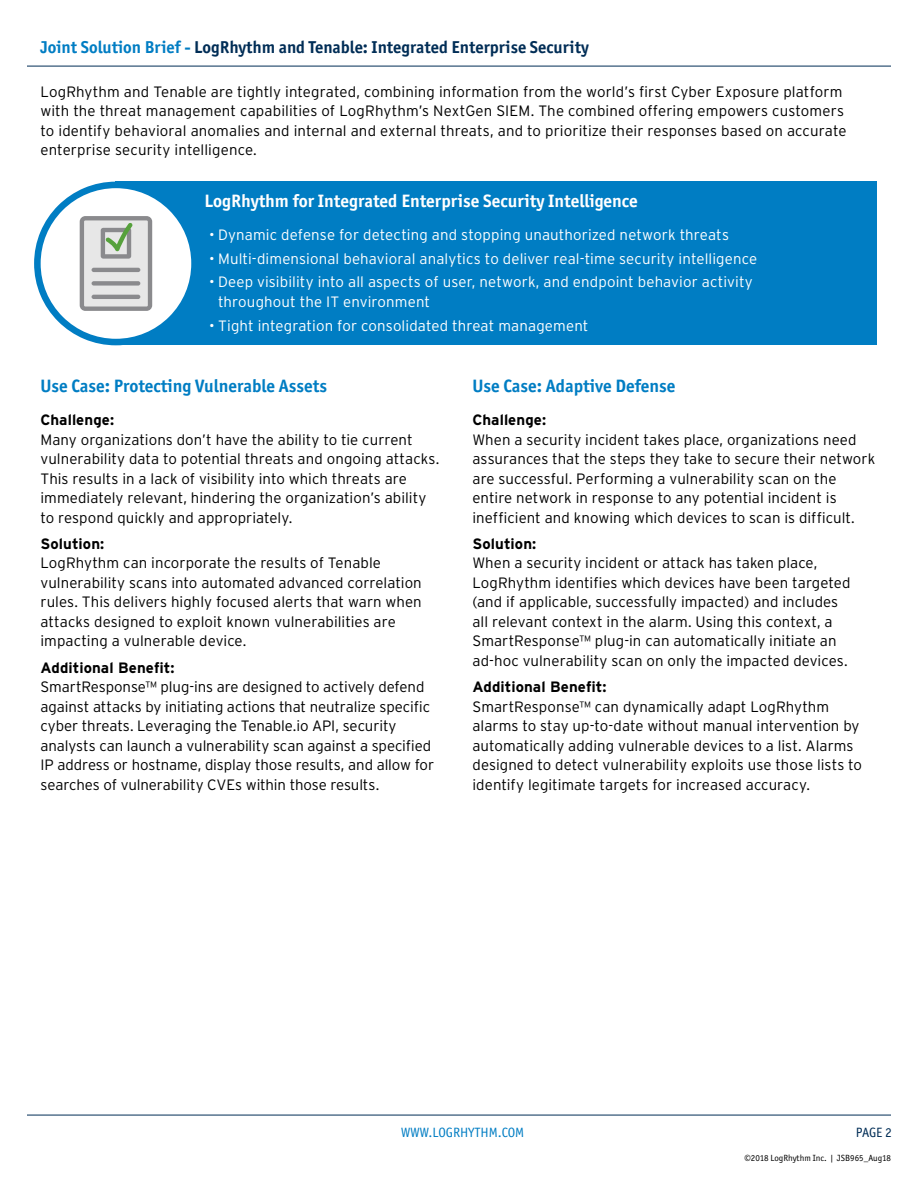
<style>
.page{position:relative;width:918px;height:1188px;background:#fff}
.page>*{position:absolute;margin:0;border:0;box-sizing:border-box;transform-origin:0 0}
.t1{font:700 18px "Officina Sans ITC Std";color:#007dc3}
.t2{font:700 18px "Officina Sans ITC Std";color:#fff}
.t3{font:700 17.25px "Officina Sans ITC Std";color:#002d56}
.t4{font:300 15px/19.5px "Interstate";color:#000}
.t5{font:300 15px/19.5px "Interstate";letter-spacing:.01em;color:#fff}
.t6{font:700 15px "Interstate";letter-spacing:.005em;color:#000}
.t7{font:13.5px "Officina Sans ITC Std";color:#007dc3}
.t8{font:13.5px "Officina Sans ITC Std";color:#002d56}
.t9{font:9px "Officina Sans ITC Std";color:#000}
.s1{color:#007dc3}
</style>
<div class="page">
<hr style="left:27px;top:66px;width:864px;height:1px;background:#002d56">
<hr style="left:27px;top:1115px;width:864px;height:1px;background:#002d56">
<div style="left:115px;top:182px;width:762px;height:163px;background:#007dc3"></div>
<svg style="left:34px;top:182px;width:158px;height:163px"></svg>
<p class="t3" style="left:40px;top:36px;width:550px"><span class="s1">Joint Solution Brief -</span> LogRhythm and Tenable: Integrated Enterprise Security</p>
<p class="t4" style="left:40px;top:82px;width:808px">LogRhythm and Tenable are tightly integrated, combining information from the world’s first Cyber Exposure platform with the threat management capabilities of LogRhythm’s NextGen SIEM. The combined offering empowers customers to identify behavioral anomalies and internal and external threats, and to prioritize their responses based on accurate enterprise security intelligence.</p>
<p class="t2" style="left:205px;top:189px;width:435px">LogRhythm for Integrated Enterprise Security Intelligence</p>
<p class="t5" style="left:209px;top:225px;width:521px">• Dynamic defense for detecting and stopping unauthorized network threats</p>
<p class="t5" style="left:209px;top:248px;width:550px">• Multi-dimensional behavioral analytics to deliver real-time security intelligence</p>
<p class="t5" style="left:218px;top:272px;width:536px;text-indent:-9px">• Deep visibility into all aspects of user, network, and endpoint behavior activity throughout the IT environment</p>
<p class="t5" style="left:209px;top:316px;width:381px">• Tight integration for consolidated threat management</p>
<p class="t1" style="left:40px;top:375px;width:288px">Use Case: Protecting Vulnerable Assets</p>
<p class="t6" style="left:40px;top:411px;width:75px">Challenge:</p>
<p class="t4" style="left:40px;top:429px;width:400px">Many organizations don’t have the ability to tie current vulnerability data to potential threats and ongoing attacks.<br>This results in a lack of visibility into which threats are immediately relevant, hindering the organization’s ability to respond quickly and appropriately.</p>
<p class="t6" style="left:40px;top:534px;width:65px">Solution:</p>
<p class="t4" style="left:40px;top:553px;width:383px">LogRhythm can incorporate the results of Tenable vulnerability scans into automated advanced correlation rules. This delivers highly focused alerts that warn when attacks designed to exploit known vulnerabilities are impacting a vulnerable device.</p>
<p class="t6" style="left:40px;top:658px;width:136px">Additional Benefit:</p>
<p class="t4" style="left:40px;top:677px;width:395px">SmartResponse™ plug-ins are designed to actively defend against attacks by initiating actions that neutralize specific cyber threats. Leveraging the Tenable.io API, security analysts can launch a vulnerability scan against a specified IP address or hostname, display those results, and allow for searches of vulnerability CVEs within those results.</p>
<p class="t1" style="left:472px;top:375px;width:205px">Use Case: Adaptive Defense</p>
<p class="t6" style="left:472px;top:411px;width:75px">Challenge:</p>
<p class="t4" style="left:472px;top:429px;width:404px">When a security incident takes place, organizations need assurances that the steps they take to secure their network are successful. Performing a vulnerability scan on the entire network in response to any potential incident is inefficient and knowing which devices to scan is difficult.</p>
<p class="t6" style="left:472px;top:534px;width:65px">Solution:</p>
<p class="t4" style="left:472px;top:553px;width:379px">When a security incident or attack has taken place, LogRhythm identifies which devices have been targeted (and if applicable, successfully impacted) and includes all relevant context in the alarm. Using this context, a SmartResponse™ plug-in can automatically initiate an ad-hoc vulnerability scan on only the impacted devices.</p>
<p class="t6" style="left:472px;top:678px;width:136px">Additional Benefit:</p>
<p class="t4" style="left:472px;top:696px;width:391px">SmartResponse™ can dynamically adapt LogRhythm alarms to stay up-to-date without manual intervention by automatically adding vulnerable devices to a list. Alarms designed to detect vulnerability exploits use those lists to identify legitimate targets for increased accuracy.</p>
<p class="t7" style="left:401px;top:1125px;width:125px">WWW.LOGRHYTHM.COM</p>
<p class="t8" style="left:856px;top:1125px;width:38px">PAGE 2</p>
<p class="t9" style="left:745px;top:1153px;width:148px">©2018 LogRhythm Inc. | JSB965_Aug18</p>
</div>
